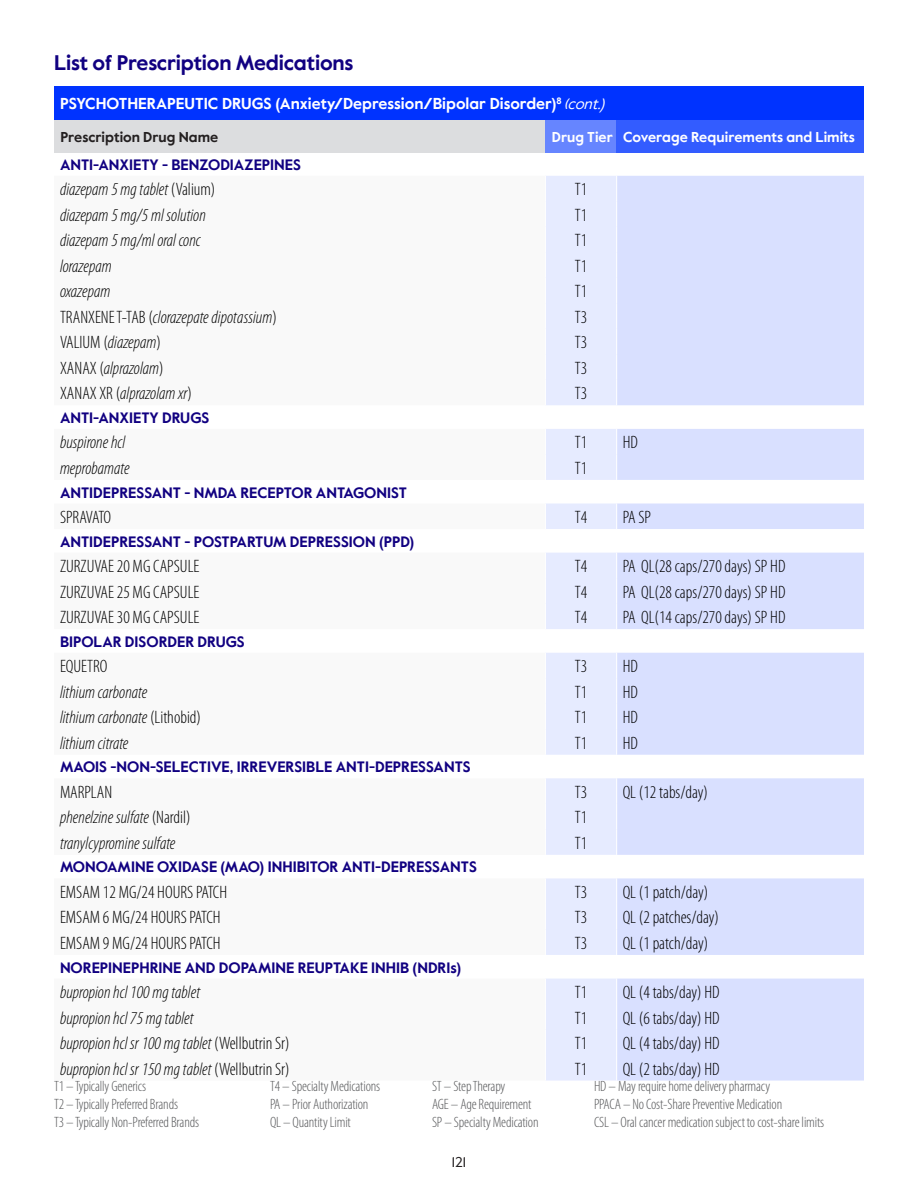
<style>
.page{position:relative;width:918px;height:1188px;background:#fff}
.page>*{position:absolute;margin:0;border:0;box-sizing:border-box;transform-origin:0 0}
.t1{font:700 21px "Value Sans Pro";letter-spacing:-.01em;color:#110081}
.t2{font:italic 300 condensed 18px "Myriad Pro";color:#000}
.table_txt_left{font:300 condensed 18px "Myriad Pro";color:#000}
.table_txt{font:300 condensed 18px "Myriad Pro";color:#000}
.table_txt_left-2{font:300 condensed 18px "Myriad Pro";letter-spacing:-.045em;color:#000}
.Drug_list_categories{font:700 15.75px "Value Sans Pro";color:#fff}
.t3{font:300 condensed 15px "Myriad Pro";letter-spacing:-.01em;color:#57585a}
.table_subhead{font:700 15px "Value Sans Pro";color:#110081}
.Table_column_header{font:700 14.25px "Value Sans Pro";color:#fff}
.Table_column_header-2{font:700 14.25px "Value Sans Pro";color:#231f20}
.t4{font:14.25px "Value Sans Pro";color:#231f20}
.s1{font-weight:400;font-style:italic;font-size:15px}
.s2{font-style:normal}
.s3{font-style:italic}
</style>
<div class="page">
<div style="left:54px;top:86px;width:810px;height:34px;background:#03f"></div>
<div style="left:54px;top:120px;width:491px;height:32px;background:#dcdddf"></div>
<div style="left:545px;top:120px;width:72px;height:32px;background:#6685ff"></div>
<div style="left:617px;top:120px;width:247px;height:32px;background:#335cff"></div>
<svg style="left:546px;top:176px;width:70px;height:905px;fill:#e6ebff"></svg>
<svg style="left:617px;top:176px;width:247px;height:905px;fill:#d9e0ff"></svg>
<p class="t1" style="left:54px;top:50px;width:301px">List of Prescription Medications</p>
<p class="Drug_list_categories" style="left:60px;top:94px;width:551px">PSYCHOTHERAPEUTIC DRUGS (Anxiety/Depression/Bipolar Disorder)<sup>8</sup> <span class="s1">(cont.)</span></p>
<p class="Table_column_header-2" style="left:60px;top:128px;width:159px">Prescription Drug Name</p>
<p class="Table_column_header" style="left:552px;top:128px;width:62px">Drug Tier</p>
<p class="Table_column_header" style="left:623px;top:128px;width:233px">Coverage Requirements and Limits</p>
<p class="table_subhead" style="left:60px;top:156px;width:242px">ANTI-ANXIETY - BENZODIAZEPINES</p>
<p class="t2" style="left:60px;top:179px;width:157px">diazepam 5 mg tablet <span class="s2">(Valium)</span></p>
<p class="table_txt" style="left:575px;top:179px;width:14px">T1</p>
<p class="t2" style="left:60px;top:204px;width:147px">diazepam 5 mg/5 ml solution</p>
<p class="table_txt" style="left:575px;top:204px;width:14px">T1</p>
<p class="t2" style="left:60px;top:230px;width:142px">diazepam 5 mg/ml oral conc</p>
<p class="table_txt" style="left:575px;top:230px;width:14px">T1</p>
<p class="t2" style="left:60px;top:255px;width:53px">lorazepam</p>
<p class="table_txt" style="left:575px;top:255px;width:14px">T1</p>
<p class="t2" style="left:60px;top:281px;width:52px">oxazepam</p>
<p class="table_txt" style="left:575px;top:281px;width:14px">T1</p>
<p class="t2" style="left:60px;top:306px;width:218px"><span class="s2">TRANXENE T-TAB (</span>clorazepate dipotassium<span class="s2">)</span></p>
<p class="table_txt" style="left:575px;top:306px;width:14px">T3</p>
<p class="table_txt_left" style="left:60px;top:332px;width:103px">VALIUM (<span class="s3">diazepam</span>)</p>
<p class="table_txt" style="left:575px;top:332px;width:14px">T3</p>
<p class="t2" style="left:60px;top:357px;width:105px"><span class="s2">XANAX (</span>alprazolam<span class="s2">)</span></p>
<p class="table_txt" style="left:575px;top:357px;width:14px">T3</p>
<p class="t2" style="left:60px;top:383px;width:134px"><span class="s2">XANAX XR (</span>alprazolam xr<span class="s2">)</span></p>
<p class="table_txt" style="left:575px;top:383px;width:14px">T3</p>
<p class="table_subhead" style="left:60px;top:409px;width:151px">ANTI-ANXIETY DRUGS</p>
<p class="t2" style="left:60px;top:432px;width:67px">buspirone hcl</p>
<p class="table_txt" style="left:575px;top:432px;width:14px">T1</p>
<p class="table_txt_left" style="left:623px;top:432px;width:17px">HD</p>
<p class="t2" style="left:60px;top:457px;width:71px">meprobamate</p>
<p class="table_txt" style="left:575px;top:457px;width:14px">T1</p>
<p class="table_subhead" style="left:60px;top:483px;width:348px">ANTIDEPRESSANT - NMDA RECEPTOR ANTAGONIST</p>
<p class="table_txt_left-2" style="left:60px;top:506px;width:53px">SPRAVATO</p>
<p class="table_txt" style="left:575px;top:506px;width:14px">T4</p>
<p class="table_txt_left" style="left:623px;top:506px;width:30px">PA SP</p>
<p class="table_subhead" style="left:60px;top:532px;width:356px">ANTIDEPRESSANT - POSTPARTUM DEPRESSION (PPD)</p>
<p class="table_txt_left" style="left:60px;top:556px;width:141px">ZURZUVAE 20 MG CAPSULE</p>
<p class="table_txt" style="left:575px;top:556px;width:14px">T4</p>
<p class="table_txt_left" style="left:623px;top:556px;width:164px">PA QL(28 caps/270 days) SP HD</p>
<p class="table_txt_left" style="left:60px;top:581px;width:141px">ZURZUVAE 25 MG CAPSULE</p>
<p class="table_txt" style="left:575px;top:581px;width:14px">T4</p>
<p class="table_txt_left" style="left:623px;top:581px;width:164px">PA QL(28 caps/270 days) SP HD</p>
<p class="table_txt_left" style="left:60px;top:607px;width:141px">ZURZUVAE 30 MG CAPSULE</p>
<p class="table_txt" style="left:575px;top:607px;width:14px">T4</p>
<p class="table_txt_left" style="left:623px;top:607px;width:164px">PA QL(14 caps/270 days) SP HD</p>
<p class="table_subhead" style="left:60px;top:632px;width:186px">BIPOLAR DISORDER DRUGS</p>
<p class="table_txt_left" style="left:60px;top:656px;width:49px">EQUETRO</p>
<p class="table_txt" style="left:575px;top:656px;width:14px">T3</p>
<p class="table_txt_left" style="left:623px;top:656px;width:17px">HD</p>
<p class="t2" style="left:60px;top:681px;width:89px">lithium carbonate</p>
<p class="table_txt" style="left:575px;top:681px;width:14px">T1</p>
<p class="table_txt_left" style="left:623px;top:681px;width:17px">HD</p>
<p class="t2" style="left:60px;top:707px;width:143px">lithium carbonate <span class="s2">(Lithobid)</span></p>
<p class="table_txt" style="left:575px;top:707px;width:14px">T1</p>
<p class="table_txt_left" style="left:623px;top:707px;width:17px">HD</p>
<p class="t2" style="left:60px;top:732px;width:70px">lithium citrate</p>
<p class="table_txt" style="left:575px;top:732px;width:14px">T1</p>
<p class="table_txt_left" style="left:623px;top:732px;width:17px">HD</p>
<p class="table_subhead" style="left:60px;top:758px;width:412px">MAOIS -NON-SELECTIVE, IRREVERSIBLE ANTI-DEPRESSANTS</p>
<p class="table_txt_left" style="left:60px;top:781px;width:54px">MARPLAN</p>
<p class="table_txt" style="left:575px;top:781px;width:14px">T3</p>
<p class="table_txt_left" style="left:623px;top:781px;width:87px">QL (12 tabs/day)</p>
<p class="t2" style="left:60px;top:807px;width:132px">phenelzine sulfate <span class="s2">(Nardil)</span></p>
<p class="table_txt" style="left:575px;top:807px;width:14px">T1</p>
<p class="t2" style="left:60px;top:832px;width:117px">tranylcypromine sulfate</p>
<p class="table_txt" style="left:575px;top:832px;width:14px">T1</p>
<p class="table_subhead" style="left:60px;top:858px;width:418px">MONOAMINE OXIDASE (MAO) INHIBITOR ANTI-DEPRESSANTS</p>
<p class="table_txt_left" style="left:60px;top:881px;width:169px">EMSAM 12 MG/24 HOURS PATCH</p>
<p class="table_txt" style="left:575px;top:881px;width:14px">T3</p>
<p class="table_txt_left" style="left:623px;top:881px;width:87px">QL (1 patch/day)</p>
<p class="table_txt_left" style="left:60px;top:907px;width:162px">EMSAM 6 MG/24 HOURS PATCH</p>
<p class="table_txt" style="left:575px;top:907px;width:14px">T3</p>
<p class="table_txt_left" style="left:623px;top:907px;width:98px">QL (2 patches/day)</p>
<p class="table_txt_left" style="left:60px;top:932px;width:162px">EMSAM 9 MG/24 HOURS PATCH</p>
<p class="table_txt" style="left:575px;top:932px;width:14px">T3</p>
<p class="table_txt_left" style="left:623px;top:932px;width:87px">QL (1 patch/day)</p>
<p class="table_subhead" style="left:60px;top:958px;width:403px">NOREPINEPHRINE AND DOPAMINE REUPTAKE INHIB (NDRIs)</p>
<p class="t2" style="left:60px;top:981px;width:142px">bupropion hcl 100 mg tablet</p>
<p class="table_txt" style="left:575px;top:981px;width:14px">T1</p>
<p class="table_txt_left" style="left:623px;top:981px;width:99px">QL (4 tabs/day) HD</p>
<p class="t2" style="left:60px;top:1007px;width:135px">bupropion hcl 75 mg tablet</p>
<p class="table_txt" style="left:575px;top:1007px;width:14px">T1</p>
<p class="table_txt_left" style="left:623px;top:1007px;width:99px">QL (6 tabs/day) HD</p>
<p class="t2" style="left:60px;top:1032px;width:231px">bupropion hcl sr 100 mg tablet <span class="s2">(Wellbutrin Sr)</span></p>
<p class="table_txt" style="left:575px;top:1032px;width:14px">T1</p>
<p class="table_txt_left" style="left:623px;top:1032px;width:99px">QL (4 tabs/day) HD</p>
<p class="t2" style="left:60px;top:1058px;width:231px">bupropion hcl sr 150 mg tablet <span class="s2">(Wellbutrin Sr)</span></p>
<p class="table_txt" style="left:575px;top:1058px;width:14px">T1</p>
<p class="table_txt_left" style="left:623px;top:1058px;width:99px">QL (2 tabs/day) HD</p>
<p class="t3" style="left:54px;top:1077px;width:94px">T1 – Typically Generics</p>
<p class="t3" style="left:270px;top:1077px;width:112px">T4 – Specialty Medications</p>
<p class="t3" style="left:432px;top:1077px;width:75px">ST – Step Therapy</p>
<p class="t3" style="left:594px;top:1077px;width:178px">HD – May require home delivery pharmacy</p>
<p class="t3" style="left:54px;top:1095px;width:126px">T2 – Typically Preferred Brands</p>
<p class="t3" style="left:270px;top:1095px;width:100px">PA – Prior Authorization</p>
<p class="t3" style="left:432px;top:1095px;width:101px">AGE – Age Requirement</p>
<p class="t3" style="left:594px;top:1095px;width:190px">PPACA – No Cost-Share Preventive Medication</p>
<p class="t3" style="left:54px;top:1113px;width:147px">T3 – Typically Non-Preferred Brands</p>
<p class="t3" style="left:270px;top:1113px;width:82px">QL – Quantity Limit</p>
<p class="t3" style="left:432px;top:1113px;width:108px">SP – Specialty Medication</p>
<p class="t3" style="left:594px;top:1113px;width:232px">CSL – Oral cancer medication subject to cost-share limits</p>
<p class="t4" style="left:452px;top:1153px;width:16px">121</p>
</div>
